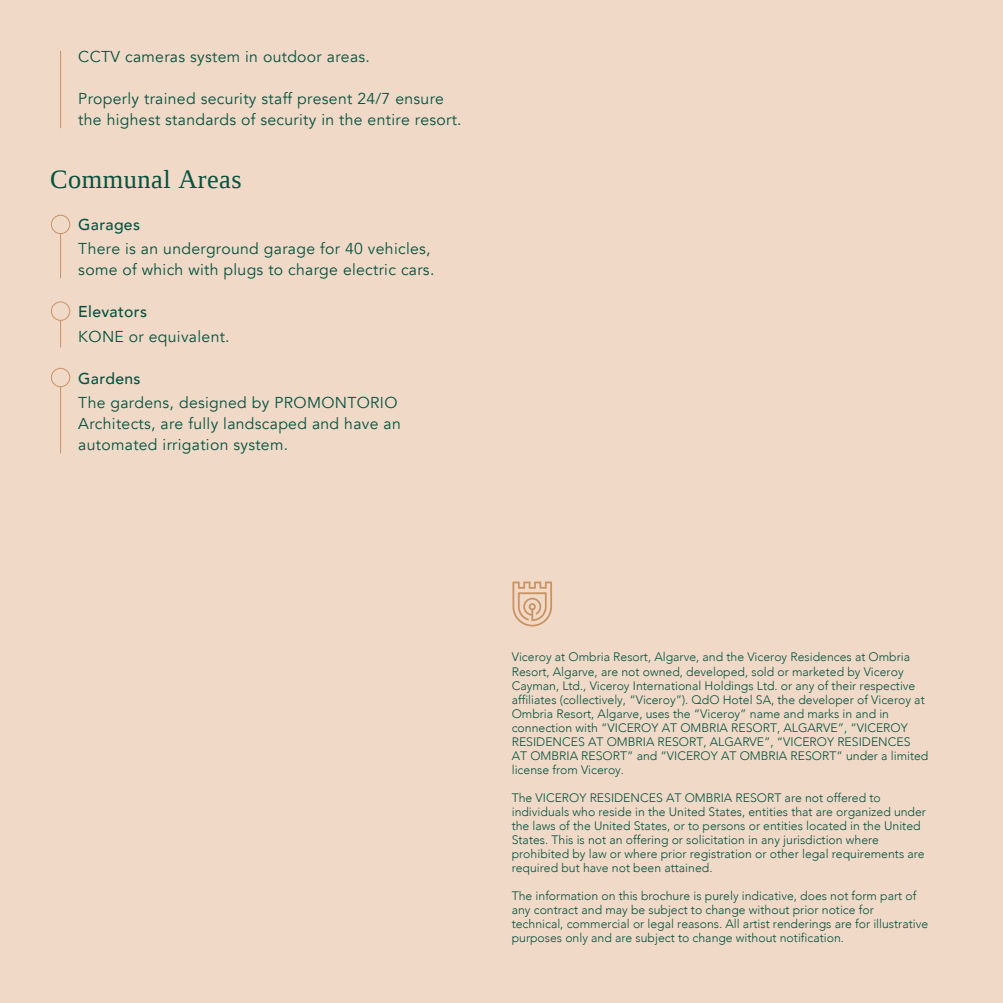
<style>
.page{position:relative;width:1003px;height:1003px;background:#fff}
.page>*{position:absolute;margin:0;border:0;box-sizing:border-box;transform-origin:0 0}
.t1{font:26.25px "Liberation Serif";letter-spacing:.02em;color:#065241}
.t2{font:15.75px/21px "Avenir";letter-spacing:.02em;color:#065241}
.t3{font:500 15.75px "Avenir";letter-spacing:.02em;color:#065241}
.t4{font:300 12.25px/14px "Avenir";color:#065241}
</style>
<div class="page">
<div style="left:0;top:0;width:1002px;height:1002px;background:#f0dac7"></div>
<svg style="left:512px;top:581px;width:40px;height:45px"></svg>
<hr style="left:60px;top:51px;width:1px;height:77px;background:#cb9261">
<div style="left:51px;top:215px;width:19px;height:19px;border:1px solid #cb9261;border-radius:50%"></div>
<hr style="left:60px;top:233px;width:1px;height:45px;background:#cb9261">
<div style="left:51px;top:301px;width:19px;height:19px;border:1px solid #cb9261;border-radius:50%"></div>
<svg style="left:60px;top:320px;width:1px;height:27px"></svg>
<div style="left:51px;top:368px;width:19px;height:19px;border:1px solid #cb9261;border-radius:50%"></div>
<hr style="left:60px;top:386px;width:1px;height:67px;background:#cb9261">
<p class="t2" style="left:78px;top:46px;width:293px">CCTV cameras system in outdoor areas.</p>
<p class="t2" style="left:78px;top:88px;width:384px">Properly trained security staff present 24/7 ensure the highest standards of security in the entire resort.</p>
<h1 class="t1" style="left:50px;top:164px;width:193px">Communal Areas</h1>
<p class="t3" style="left:78px;top:214px;width:63px">Garages</p>
<p class="t2" style="left:78px;top:239px;width:357px">There is an underground garage for 40 vehicles, some of which with plugs to charge electric cars.</p>
<p class="t3" style="left:78px;top:301px;width:70px">Elevators</p>
<p class="t2" style="left:78px;top:326px;width:153px">KONE or equivalent.</p>
<p class="t3" style="left:78px;top:368px;width:64px">Gardens</p>
<p class="t2" style="left:78px;top:393px;width:324px">The gardens, designed by PROMONTORIO<br>Architects, are fully landscaped and have an automated irrigation system.</p>
<p class="t4" style="left:511px;top:650px;width:418px">Viceroy at Ombria Resort, Algarve, and the Viceroy Residences at Ombria Resort, Algarve, are not owned, developed, sold or marketed by Viceroy Cayman, Ltd., Viceroy International Holdings Ltd. or any of their respective affiliates (collectively, “Viceroy”). QdO Hotel SA, the developer of Viceroy at Ombria Resort, Algarve, uses the “Viceroy” name and marks in and in connection with “VICEROY AT OMBRIA RESORT, ALGARVE”, “VICEROY RESIDENCES AT OMBRIA RESORT, ALGARVE”, “VICEROY RESIDENCES AT OMBRIA RESORT” and “VICEROY AT OMBRIA RESORT” under a limited license from Viceroy.</p>
<p class="t4" style="left:511px;top:790px;width:415px">The VICEROY RESIDENCES AT OMBRIA RESORT are not offered to individuals who reside in the United States, entities that are organized under the laws of the United States, or to persons or entities located in the United States. This is not an offering or solicitation in any jurisdiction where prohibited by law or where prior registration or other legal requirements are required but have not been attained.</p>
<p class="t4" style="left:511px;top:888px;width:418px">The information on this brochure is purely indicative, does not form part of any contract and may be subject to change without prior notice for technical, commercial or legal reasons. All artist renderings are for illustrative purposes only and are subject to change without notification.</p>
</div>
